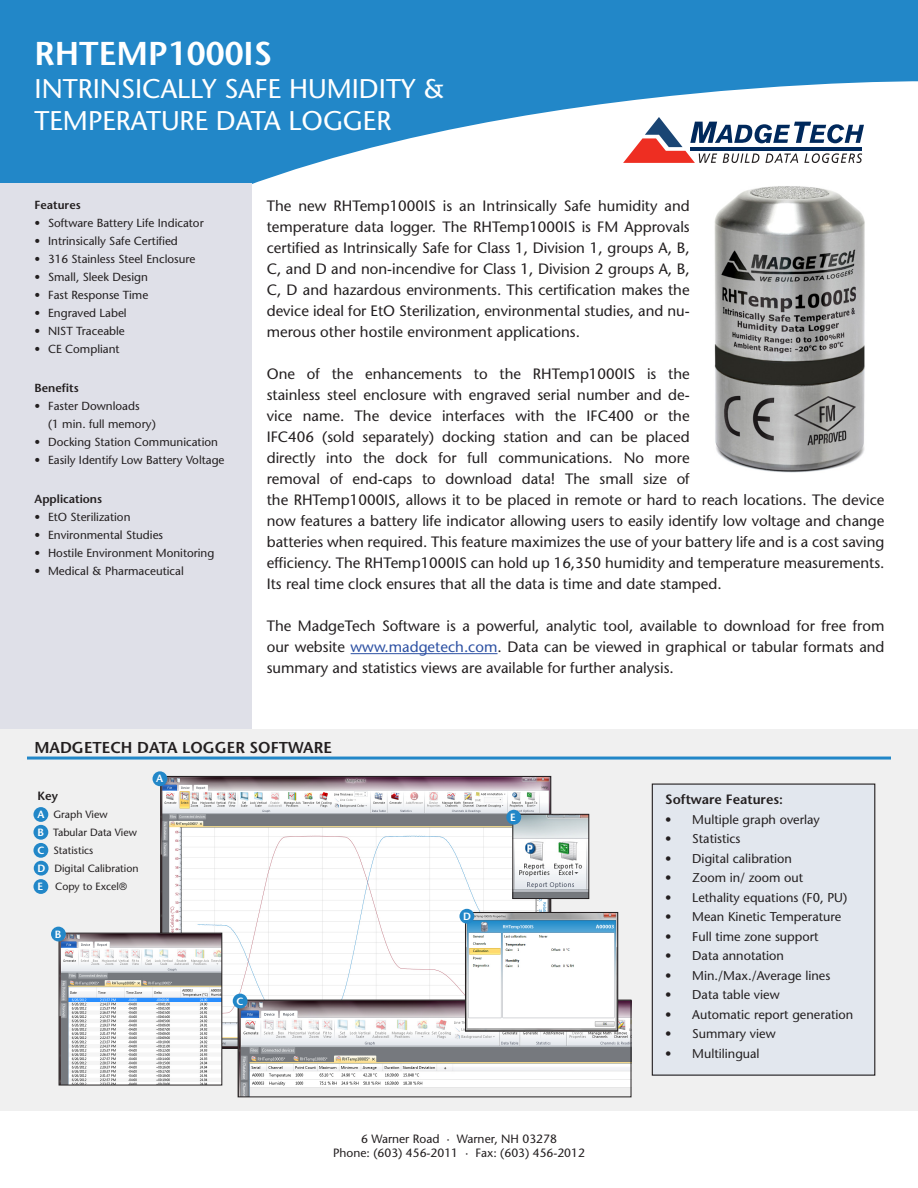
<style>
.page{position:relative;width:918px;height:1188px;background:#fff}
.page>*{position:absolute;margin:0;border:0;box-sizing:border-box;transform-origin:0 0}
.t1{font:600 33px "Stone Sans";color:#fff}
.t2{font:27px/32.4px "Stone Sans";color:#fff}
.t3{font:600 15.75px "Stone Sans";color:#231f20}
.t4{font:15px/21px "Stone Sans";color:#231f20;text-align:justify}
.t5{font:600 13.5px "Stone Sans";color:#231f20}
.t6{font:12.75px "Stone Sans";color:#231f20}
.t7{font:12px "Stone Sans";color:#231f20}
.t8{font:600 12px "Stone Sans";color:#231f20}
.t9{font:11.7px/18px "Stone Sans";color:#231f20}
.t10{font:600 11.7px "Stone Sans";color:#231f20}
.t11{font:10.5px "Stone Sans";color:#231f20}
.t12{font:600 10.5px "Stone Sans";color:#fff}
.s1{color:#2d51a3}
.s2{font-weight:600;color:#fff}
</style>
<div class="page">
<svg style="left:0;top:0;width:918px;height:184px;fill:#2287c8"></svg>
<div style="left:0;top:184px;width:252px;height:572px;background:#dfe0e8"></div>
<svg style="left:623px;top:117px;width:241px;height:46px"></svg>
<hr style="left:690px;top:147px;width:172px;height:4px;background:#00295c">
<hr style="left:351px;top:653px;width:147px;height:1px;background:#2d51a3">
<div style="left:0;top:729px;width:918px;height:381px;background:#f0f0f0"></div>
<hr style="left:27px;top:757px;width:864px;height:3px;background:#2287c8">
<div style="left:33px;top:879px;width:15px;height:15px;background:#2287c8;border-radius:50%"></div>
<div style="left:652px;top:784px;width:223px;height:291px;background:#e2e7ee"></div>
<div style="left:652px;top:784px;width:223px;height:292px;border:1px solid #231f20"></div>
<div style="left:33px;top:807px;width:15px;height:15px;background:#2287c8;border-radius:50%"></div>
<div style="left:33px;top:825px;width:15px;height:15px;background:#2287c8;border-radius:50%"></div>
<div style="left:33px;top:843px;width:15px;height:15px;background:#2287c8;border-radius:50%"></div>
<div style="left:34px;top:861px;width:15px;height:15px;background:#2287c8;border-radius:50%"></div>
<img style="left:163px;top:778px;width:386px;height:269px">
<img style="left:61px;top:935px;width:159px;height:148px">
<div style="left:59px;top:933px;width:163px;height:152px;border:1px solid #231f20"></div>
<img style="left:240px;top:1002px;width:389px;height:93px">
<div style="left:238px;top:1000px;width:393px;height:97px;border:1px solid #231f20"></div>
<img style="left:467px;top:914px;width:149px;height:116px">
<div style="left:465px;top:912px;width:153px;height:120px;border:1px solid #231f20"></div>
<img style="left:514px;top:816px;width:73px;height:81px">
<div style="left:512px;top:814px;width:77px;height:85px;border:1px solid #231f20"></div>
<div style="left:459px;top:909px;width:15px;height:15px;background:#2287c8;border-radius:50%"></div>
<div style="left:233px;top:994px;width:15px;height:14px;background:#2287c8;border-radius:50%"></div>
<div style="left:51px;top:927px;width:15px;height:14px;background:#2287c8;border-radius:50%"></div>
<div style="left:506px;top:810px;width:15px;height:15px;background:#2287c8;border-radius:50%"></div>
<div style="left:153px;top:771px;width:14px;height:15px;background:#2287c8;border-radius:50%"></div>
<img style="left:714px;top:186px;width:151px;height:287px">
<p class="t1" style="left:35px;top:34px;width:239px">RHTEMP1000IS</p>
<p class="t2" style="left:35px;top:72px;width:412px">INTRINSICALLY SAFE HUMIDITY &amp;<br>TEMPERATURE DATA LOGGER</p>
<p class="t10" style="left:35px;top:198px;width:48px">Features</p>
<p class="t9" style="left:35px;top:214px;width:171px">• Software Battery Life Indicator</p>
<p class="t9" style="left:35px;top:232px;width:145px">• Intrinsically Safe Certified</p>
<p class="t9" style="left:35px;top:250px;width:162px">• 316 Stainless Steel Enclosure</p>
<p class="t9" style="left:35px;top:268px;width:115px">• Small, Sleek Design</p>
<p class="t9" style="left:35px;top:286px;width:115px">• Fast Response Time</p>
<p class="t9" style="left:35px;top:304px;width:94px">• Engraved Label</p>
<p class="t9" style="left:35px;top:322px;width:92px">• NIST Traceable</p>
<p class="t9" style="left:35px;top:340px;width:87px">• CE Compliant</p>
<p class="t10" style="left:35px;top:381px;width:46px">Benefits</p>
<p class="t9" style="left:48px;top:397px;width:109px;text-indent:-14px">• Faster Downloads<br>(1 min. full memory)</p>
<p class="t9" style="left:35px;top:433px;width:185px">• Docking Station Communication</p>
<p class="t9" style="left:35px;top:451px;width:192px">• Easily Identify Low Battery Voltage</p>
<p class="t10" style="left:35px;top:492px;width:69px">Applications</p>
<p class="t9" style="left:35px;top:508px;width:97px">• EtO Sterilization</p>
<p class="t9" style="left:35px;top:526px;width:130px">• Environmental Studies</p>
<p class="t9" style="left:35px;top:544px;width:181px">• Hostile Environment Monitoring</p>
<p class="t9" style="left:35px;top:562px;width:151px">• Medical &amp; Pharmaceutical</p>
<p class="t4" style="left:267px;top:195px;width:425px">The new RHTemp1000IS is an Intrinsically Safe humidity and temperature data logger. The RHTemp1000IS is FM Approvals certified as Intrinsically Safe for Class 1, Division 1, groups A, B, C, and D and non-incendive for Class 1, Division 2 groups A, B, C, D and hazardous environments. This certification makes the device ideal for EtO Sterilization, environmental studies, and nu&shy;merous other hostile environment applications.</p>
<p class="t4" style="left:267px;top:363px;width:619px;text-align:left">One of the enhancements to the RHTemp1000IS is the<br>stainless steel enclosure with engraved serial number and de-<br>vice name. The device interfaces with the IFC400 or the<br>IFC406 (sold separately) docking station and can be placed<br>directly into the dock for full communications. No more<br>removal of end-caps to download data! The small size of<br>the RHTemp1000IS, allows it to be placed in remote or hard to reach locations. The device now features a battery life indicator allowing users to easily identify low voltage and change batteries when required. This feature maximizes the use of your battery life and is a cost saving efficiency. The RHTemp1000IS can hold up 16,350 humidity and temperature measurements.<br>Its real time clock ensures that all the data is time and date stamped.</p>
<p class="t4" style="left:267px;top:615px;width:619px">The MadgeTech Software is a powerful, analytic tool, available to download for free from our website <span class="s1">www.madgetech.com</span>. Data can be viewed in graphical or tabular formats and summary and statistics views are available for further analysis.</p>
<p class="t3" style="left:34px;top:738px;width:299px">MADGETECH DATA LOGGER SOFTWARE</p>
<p class="t8" style="left:37px;top:789px;width:22px">Key</p>
<p class="t11" style="left:37px;top:808px;width:72px"><span class="s2">A</span> Graph View</p>
<p class="t11" style="left:37px;top:826px;width:101px"><span class="s2">B</span> Tabular Data View</p>
<p class="t11" style="left:37px;top:844px;width:57px"><span class="s2">C</span> Statistics</p>
<p class="t11" style="left:37px;top:862px;width:103px"><span class="s2">D</span> Digital Calibration</p>
<p class="t11" style="left:37px;top:880px;width:91px"><span class="s2">E</span> Copy to Excel®</p>
<p class="t12" style="left:156px;top:773px;width:9px">A</p>
<p class="t12" style="left:55px;top:928px;width:8px">B</p>
<p class="t12" style="left:237px;top:995px;width:9px">C</p>
<p class="t12" style="left:463px;top:910px;width:9px">D</p>
<p class="t12" style="left:510px;top:811px;width:7px">E</p>
<p class="t7" style="left:361px;top:1132px;width:197px">6 Warner Road · Warner, NH 03278</p>
<p class="t7" style="left:333px;top:1146px;width:253px">Phone: (603) 456-2011 · Fax: (603) 456-2012</p>
<p class="t5" style="left:665px;top:792px;width:119px">Software Features:</p>
<p class="t6" style="left:665px;top:812px;width:156px">• Multiple graph overlay</p>
<p class="t6" style="left:665px;top:831px;width:77px">• Statistics</p>
<p class="t6" style="left:665px;top:851px;width:128px">• Digital calibration</p>
<p class="t6" style="left:665px;top:870px;width:139px">• Zoom in/ zoom out</p>
<p class="t6" style="left:665px;top:890px;width:184px">• Lethality equations (F0, PU)</p>
<p class="t6" style="left:665px;top:909px;width:178px">• Mean Kinetic Temperature</p>
<p class="t6" style="left:665px;top:929px;width:155px">• Full time zone support</p>
<p class="t6" style="left:665px;top:948px;width:120px">• Data annotation</p>
<p class="t6" style="left:665px;top:968px;width:167px">• Min./Max./Average lines</p>
<p class="t6" style="left:665px;top:987px;width:116px">• Data table view</p>
<p class="t6" style="left:665px;top:1007px;width:190px">• Automatic report generation</p>
<p class="t6" style="left:665px;top:1026px;width:112px">• Summary view</p>
<p class="t6" style="left:665px;top:1046px;width:96px">• Multilingual</p>
</div>
